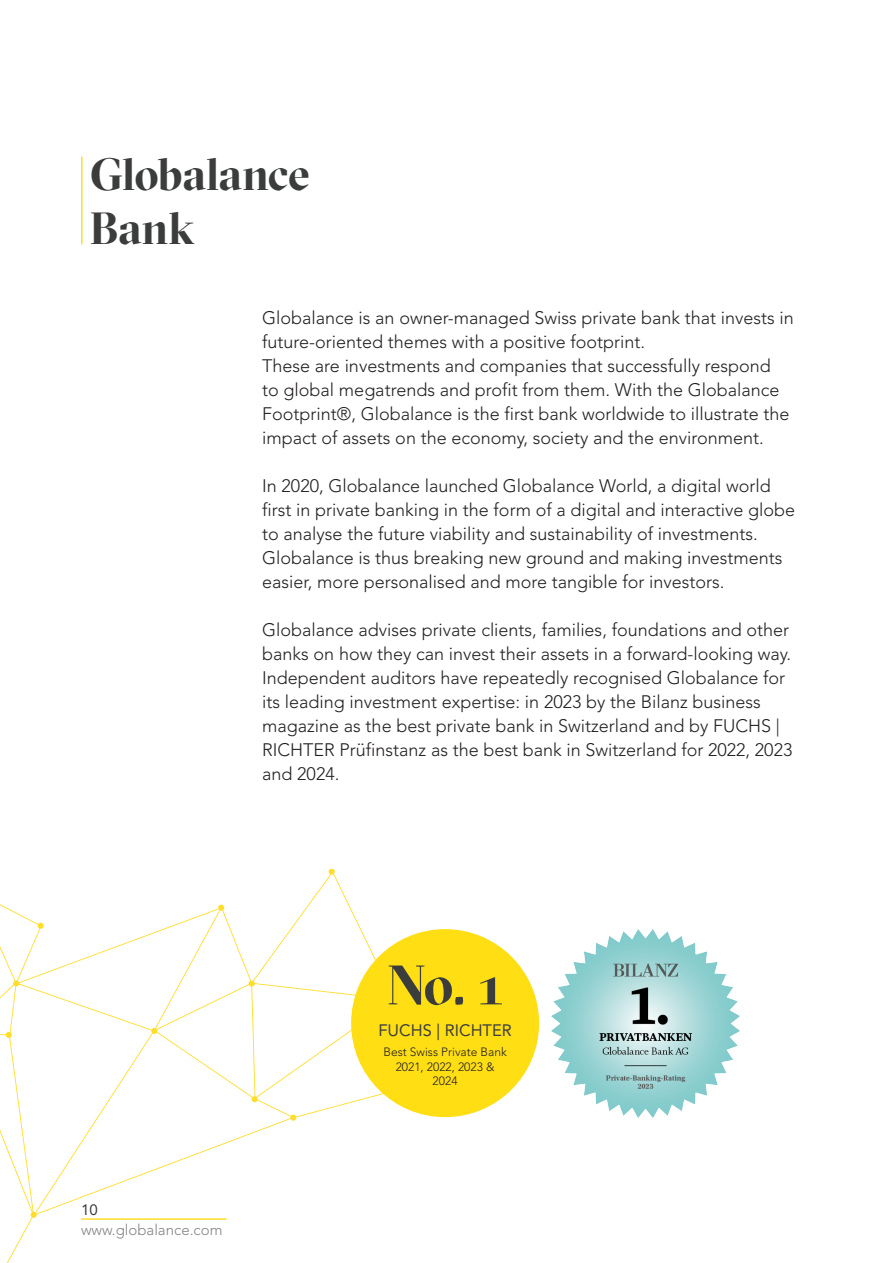
<style>
.page{position:relative;width:893px;height:1263px;background:#fff}
.page>*{position:absolute;margin:0;border:0;box-sizing:border-box;transform-origin:0 0}
.t1{font:700 55.5px "GT Sectra Display";color:#3b3c3c}
.t2{font:700 45px/54px "GT Sectra Display";letter-spacing:-.005em;color:#3b3c3c}
.t3{font:300 18px/24px "Avenir";color:#231f20}
.t4{font:16.5px "Avenir";color:#3e3e3f}
.t5{font:300 15px "Avenir";color:#808285}
.t6{font:15px "Avenir";color:#3b3c3c}
.t7{font:300 12px/14.4px "Avenir";color:#231f20;text-align:center}
</style>
<div class="page">
<hr style="left:81px;top:1218px;width:146px;height:2px;background:#ffdd2b">
<div style="left:290px;top:1114px;width:6px;height:7px;background:#ffdd2b;border-radius:50%"></div>
<svg style="left:218px;top:869px;width:209px;height:249px"></svg>
<svg style="left:42px;top:907px;width:251px;height:306px"></svg>
<svg style="left:0;top:904px;width:42px;height:359px"></svg>
<hr style="left:81px;top:157px;width:1px;height:87px;background:#ffdd2b">
<img style="left:551px;top:929px;width:188px;height:188px">
<div style="left:351px;top:929px;width:188px;height:188px;background:#ffde14;border-radius:50%"></div>
<p class="t2" style="left:90px;top:147px;width:221px">Globalance<br>Bank</p>
<p class="t3" style="left:262px;top:306px;width:533px">Globalance is an owner-managed Swiss private bank that invests in future-oriented themes with a positive footprint.</p>
<p class="t3" style="left:262px;top:354px;width:529px">These are investments and companies that successfully respond to global megatrends and profit from them. With the Globalance Footprint®, Globalance is the first bank worldwide to illustrate the impact of assets on the economy, society and the environment.</p>
<p class="t3" style="left:262px;top:474px;width:534px">In 2020, Globalance launched Globalance World, a digital world first in private banking in the form of a digital and interactive globe to analyse the future viability and sustainability of investments.<br>Globalance is thus breaking new ground and making investments easier, more personalised and more tangible for investors.</p>
<p class="t3" style="left:262px;top:618px;width:532px">Globalance advises private clients, families, foundations and other banks on how they can invest their assets in a forward-looking way.<br>Independent auditors have repeatedly recognised Globalance for its leading investment expertise: in 2023 by the Bilanz business magazine as the best private bank in Switzerland and by FUCHS | RICHTER Prüfinstanz as the best bank in Switzerland for 2022, 2023 and 2024.</p>
<p class="t6" style="left:81px;top:1198px;width:18px">10</p>
<p class="t5" style="left:81px;top:1219px;width:143px">www.globalance.com</p>
<p class="t1" style="left:387px;top:952px;width:117px">No. 1</p>
<p class="t4" style="left:378px;top:1018px;width:135px">FUCHS | RICHTER</p>
<p class="t7" style="left:383px;top:1045px;width:125px">Best Swiss Private Bank<br>2021, 2022, 2023 &amp;<br>2024</p>
</div>
